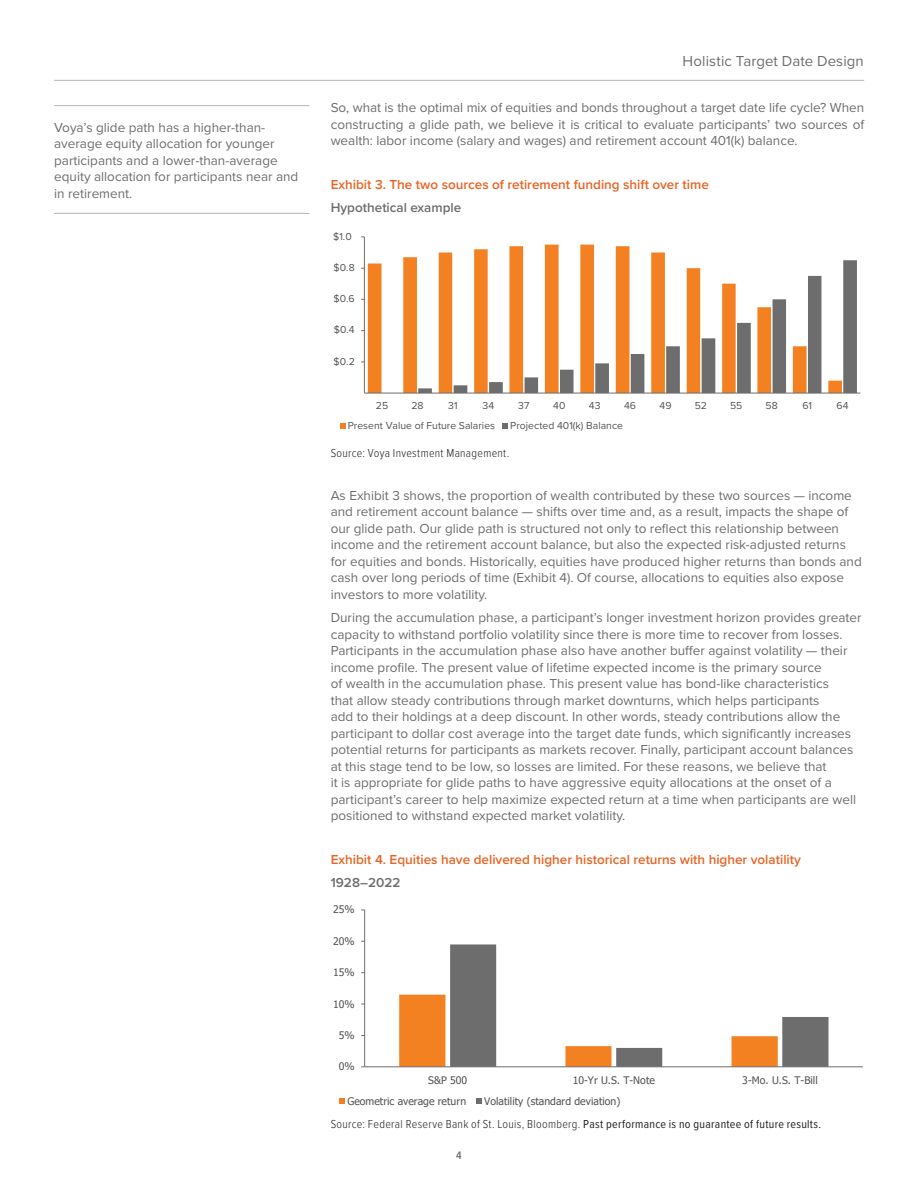
<style>
.page{position:relative;width:918px;height:1188px;background:#fff}
.page>*{position:absolute;margin:0;border:0;box-sizing:border-box;transform-origin:0 0}
.Small-Page_Header{font:15px "Proxima Nova";letter-spacing:.005em;color:#6c6d70}
.Body{font:13.5px/16.5px "Proxima Nova";color:#6c6d70}
.Chart_Table_Title{font:600 13.5px "Proxima Nova";color:#e86424}
.Body-2{font:600 13.5px "Proxima Nova";color:#6c6d70}
.Body-3{font:300 12px "Proxima Nova Cond";letter-spacing:.025em;color:#231f20}
.t1{font:600 11.25px "Proxima Nova Cond";color:#6c6d70}
.t2{font:10.5px "Tahoma";letter-spacing:.005em;color:#525352}
.t3{font:10.5px "Proxima Nova";color:#525352}
.s1{font-weight:400}
</style>
<div class="page">
<hr style="left:54px;top:80px;width:810px;height:1px;background:#b2b3b7">
<svg style="left:368px;top:245px;width:297px;height:148px"></svg>
<svg style="left:418px;top:260px;width:439px;height:133px"></svg>
<hr style="left:364px;top:237px;width:1px;height:156px;background:#6d6d6d">
<hr style="left:364px;top:393px;width:496px;height:1px;background:#6d6d6d">
<svg style="left:340px;top:423px;width:6px;height:6px"></svg>
<svg style="left:502px;top:423px;width:6px;height:6px"></svg>
<div style="left:399px;top:995px;width:47px;height:71px;background:#f48121"></div>
<svg style="left:450px;top:944px;width:379px;height:122px"></svg>
<hr style="left:364px;top:910px;width:1px;height:157px;background:#6d6d6d">
<hr style="left:365px;top:1066px;width:498px;height:1px;background:#6d6d6d">
<svg style="left:339px;top:1098px;width:6px;height:6px"></svg>
<svg style="left:476px;top:1098px;width:6px;height:6px"></svg>
<hr style="left:54px;top:213px;width:255px;height:1px;background:#b2b3b7">
<hr style="left:54px;top:105px;width:255px;height:1px;background:#b2b3b7">
<p class="Body" style="left:54px;top:118px;width:246px">Voya’s glide path has a higher-than&shy;average equity allocation for younger participants and a lower-than-average equity allocation for participants near and in retirement.</p>
<p class="Small-Page_Header" style="left:683px;top:50px;width:183px">Holistic Target Date Design</p>
<p class="Body" style="left:331px;top:99px;width:535px;text-align:justify">So, what is the optimal mix of equities and bonds throughout a target date life cycle? When constructing a glide path, we believe it is critical to evaluate participants’ two sources of wealth: labor income (salary and wages) and retirement account 401(k) balance.</p>
<p class="Chart_Table_Title" style="left:331px;top:174px;width:380px">Exhibit 3. The two sources of retirement funding shift over time</p>
<p class="Body-2" style="left:331px;top:197px;width:132px">Hypothetical example</p>
<p class="t3" style="left:333px;top:229px;width:20px">$1.0</p>
<p class="t3" style="left:334px;top:260px;width:23px">$0.8</p>
<p class="t3" style="left:334px;top:291px;width:23px">$0.6</p>
<p class="t3" style="left:334px;top:322px;width:22px">$0.4</p>
<p class="t3" style="left:334px;top:353px;width:23px">$0.2</p>
<p class="t3" style="left:376px;top:398px;width:14px">25</p>
<p class="t3" style="left:411px;top:398px;width:14px">28</p>
<p class="t3" style="left:448px;top:398px;width:11px">31</p>
<p class="t3" style="left:483px;top:398px;width:13px">34</p>
<p class="t3" style="left:518px;top:398px;width:13px">37</p>
<p class="t3" style="left:553px;top:398px;width:14px">40</p>
<p class="t3" style="left:589px;top:398px;width:13px">43</p>
<p class="t3" style="left:624px;top:398px;width:14px">46</p>
<p class="t3" style="left:659px;top:398px;width:14px">49</p>
<p class="t3" style="left:695px;top:398px;width:14px">52</p>
<p class="t3" style="left:730px;top:398px;width:14px">55</p>
<p class="t3" style="left:766px;top:398px;width:14px">58</p>
<p class="t3" style="left:802px;top:398px;width:11px">61</p>
<p class="t3" style="left:837px;top:398px;width:13px">64</p>
<p class="t3" style="left:348px;top:418px;width:149px">Present Value of Future Salaries</p>
<p class="t3" style="left:510px;top:418px;width:114px">Projected 401(k) Balance</p>
<p class="Body-3" style="left:331px;top:444px;width:180px">Source: Voya Investment Management.</p>
<p class="Body" style="left:331px;top:487px;width:533px">As Exhibit 3 shows, the proportion of wealth contributed by these two sources — income and retirement account balance — shifts over time and, as a result, impacts the shape of our glide path. Our glide path is structured not only to reflect this relationship between income and the retirement account balance, but also the expected risk-adjusted returns for equities and bonds. Historically, equities have produced higher returns than bonds and cash over long periods of time (Exhibit 4). Of course, allocations to equities also expose investors to more volatility.</p>
<p class="Body" style="left:331px;top:609px;width:532px">During the accumulation phase, a participant’s longer investment horizon provides greater capacity to withstand portfolio volatility since there is more time to recover from losses.<br>Participants in the accumulation phase also have another buffer against volatility — their income profile. The present value of lifetime expected income is the primary source<br>of wealth in the accumulation phase. This present value has bond-like characteristics<br>that allow steady contributions through market downturns, which helps participants<br>add to their holdings at a deep discount. In other words, steady contributions allow the participant to dollar cost average into the target date funds, which significantly increases potential returns for participants as markets recover. Finally, participant account balances at this stage tend to be low, so losses are limited. For these reasons, we believe that<br>it is appropriate for glide paths to have aggressive equity allocations at the onset of a participant’s career to help maximize expected return at a time when participants are well positioned to withstand expected market volatility.</p>
<p class="Chart_Table_Title" style="left:331px;top:849px;width:472px">Exhibit 4. Equities have delivered higher historical returns with higher volatility</p>
<p class="Body-2" style="left:331px;top:872px;width:71px">1928–2022</p>
<p class="t2" style="left:333px;top:903px;width:23px">25%</p>
<p class="t2" style="left:333px;top:934px;width:23px">20%</p>
<p class="t2" style="left:333px;top:965px;width:23px">15%</p>
<p class="t2" style="left:333px;top:997px;width:23px">10%</p>
<p class="t2" style="left:339px;top:1028px;width:17px">5%</p>
<p class="t2" style="left:339px;top:1060px;width:17px">0%</p>
<p class="t2" style="left:428px;top:1073px;width:41px">S&amp;P 500</p>
<p class="t2" style="left:573px;top:1073px;width:84px">10-Yr U.S. T-Note</p>
<p class="t2" style="left:742px;top:1073px;width:77px">3-Mo. U.S. T-Bill</p>
<p class="t2" style="left:347px;top:1094px;width:120px">Geometric average return</p>
<p class="t2" style="left:484px;top:1094px;width:138px">Volatility (standard deviation)</p>
<p class="Body-3" style="left:331px;top:1115px;width:492px">Source: Federal Reserve Bank of St. Louis, Bloomberg. <span class="s1">Past performance is no guarantee of future results.</span></p>
<p class="t1" style="left:456px;top:1147px;width:7px">4</p>
</div>
